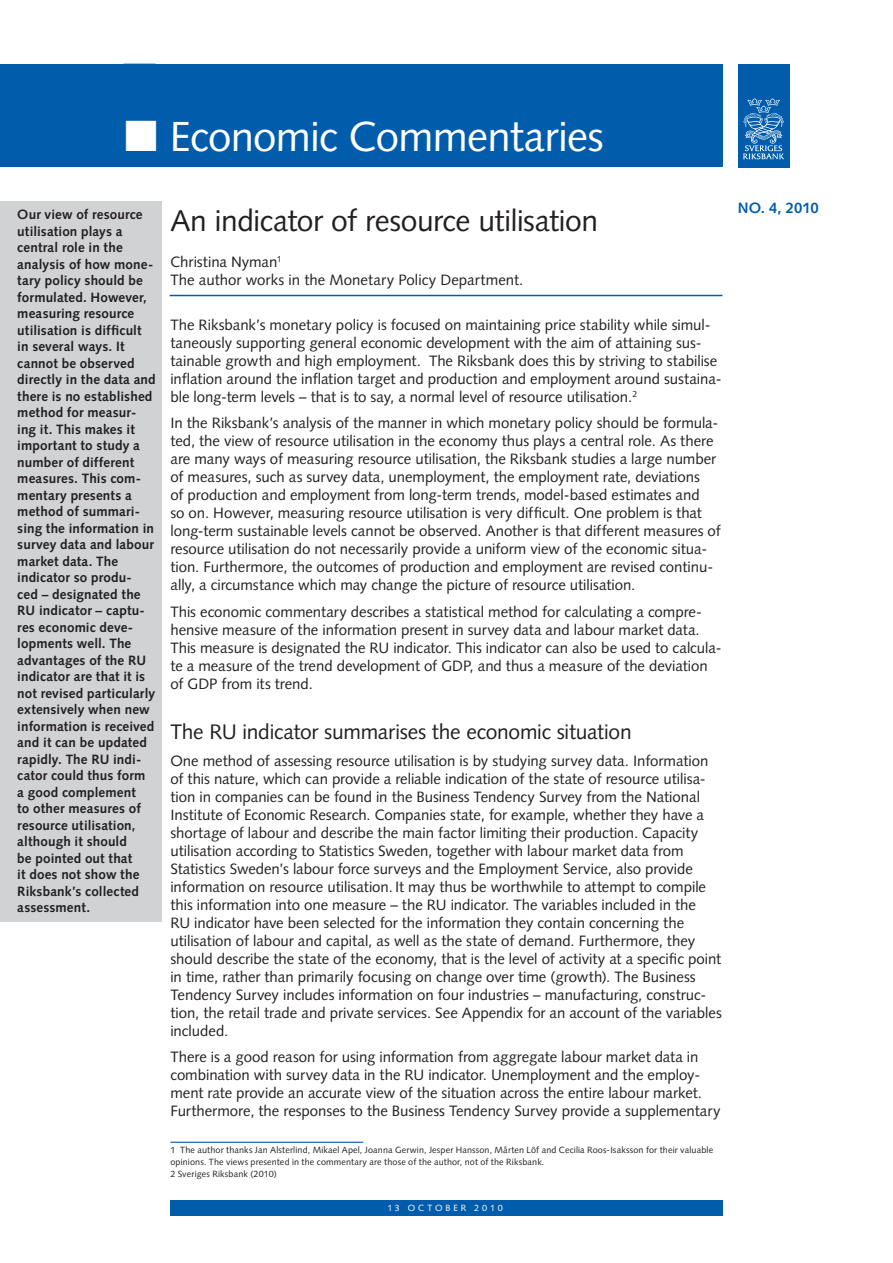
<style>
.page{position:relative;width:893px;height:1263px;background:#fff}
.page>*{position:absolute;margin:0;border:0;box-sizing:border-box;transform-origin:0 0}
.Brödtext{font:42px "Syntax";letter-spacing:-.015em;color:#fff}
.Rubrik{font:30px "Syntax";letter-spacing:-.015em;color:#231f20}
.Rubrik_1{font:21px "Syntax";letter-spacing:-.01em;color:#231f20}
.Brödtext-2{font:15px/18px "Syntax";letter-spacing:-.005em;color:#231f20}
.t1{font:700 15px "Syntax";color:#015dab}
.Grå_ruta{font:700 13.5px/16.5px "Syntax";letter-spacing:.01em;color:#231f20}
.Fotnotstext{font:9px/12px "Syntax";letter-spacing:.015em;color:#231f20}
.t2{font:9px "Syntax";letter-spacing:.32em;color:#fff}
.s1{font-family:"Monotype Sorts"}
</style>
<div class="page">
<div style="left:170px;top:1200px;width:552px;height:16px;background:#015dab"></div>
<div style="left:0;top:201px;width:162px;height:721px;background:#d1d2d4"></div>
<hr style="left:170px;top:295px;width:552px;height:1px;background:#015dab">
<div style="left:0;top:64px;width:723px;height:103px;background:#015dab"></div>
<div style="left:738px;top:64px;width:51px;height:103px;background:#015dab"></div>
<svg style="left:743px;top:98px;width:41px;height:61px"></svg>
<hr style="left:170px;top:1142px;width:193px;height:1px;background:#015dab">
<p class="Brödtext" style="left:125px;top:111px;width:480px"><span class="s1">n</span> Economic Commentaries</p>
<p class="Grå_ruta" style="left:17px;top:206px;width:137px">Our view of resource utilisation plays a central role in the analysis of how mone&shy;tary policy should be formulated. However, measuring resource</p>
<p class="Grå_ruta" style="left:17px;top:322px;width:140px">utilisation is difficult in several ways. It cannot be observed directly in the data and there is no established method for measur&shy;ing it. This makes it important to study a number of different measures. This com&shy;mentary presents a method of summari&shy;sing the information in survey data and labour market data. The indicator so produ-<br>ced – designated the<br>RU indicator – captu&shy;res economic deve&shy;lopments well. The advantages of the RU indicator are that it is not revised particularly extensively when new information is received and it can be updated rapidly. The RU indi&shy;cator could thus form<br>a good complement<br>to other measures of resource utilisation, although it should<br>be pointed out that<br>it does not show the<br>Riksbank’s collected assessment.</p>
<p class="Rubrik" style="left:170px;top:203px;width:429px">An indicator of resource utilisation</p>
<p class="Brödtext-2" style="left:170px;top:253px;width:113px">Christina Nyman<sup>1</sup></p>
<p class="Brödtext-2" style="left:170px;top:271px;width:355px">The author works in the Monetary Policy Department.</p>
<p class="Brödtext-2" style="left:170px;top:316px;width:553px">The Riksbank’s monetary policy is focused on maintaining price stability while simul&shy;taneously supporting general economic development with the aim of attaining sus&shy;tainable growth and high employment. The Riksbank does this by striving to stabilise inflation around the inflation target and production and employment around sustaina&shy;ble long-term levels – that is to say, a normal level of resource utilisation.<sup>2</sup></p>
<p class="Brödtext-2" style="left:170px;top:414px;width:552px">In the Riksbank’s analysis of the manner in which monetary policy should be formula&shy;ted, the view of resource utilisation in the economy thus plays a central role. As there are many ways of measuring resource utilisation, the Riksbank studies a large number of measures, such as survey data, unemployment, the employment rate, deviations<br>of production and employment from long-term trends, model-based estimates and<br>so on. However, measuring resource utilisation is very difficult. One problem is that long-term sustainable levels cannot be observed. Another is that different measures of resource utilisation do not necessarily provide a uniform view of the economic situa&shy;tion. Furthermore, the outcomes of production and employment are revised continu&shy;ally, a circumstance which may change the picture of resource utilisation.</p>
<p class="Brödtext-2" style="left:170px;top:603px;width:553px">This economic commentary describes a statistical method for calculating a compre&shy;hensive measure of the information present in survey data and labour market data.<br>This measure is designated the RU indicator. This indicator can also be used to calcula&shy;te a measure of the trend development of GDP, and thus a measure of the deviation of GDP from its trend.</p>
<p class="Rubrik_1" style="left:170px;top:720px;width:463px">The RU indicator summarises the economic situation</p>
<p class="Brödtext-2" style="left:170px;top:752px;width:553px">One method of assessing resource utilisation is by studying survey data. Information of this nature, which can provide a reliable indication of the state of resource utilisa&shy;tion in companies can be found in the Business Tendency Survey from the National Institute of Economic Research. Companies state, for example, whether they have a shortage of labour and describe the main factor limiting their production. Capacity utilisation according to Statistics Sweden, together with labour market data from Statistics Sweden’s labour force surveys and the Employment Service, also provide information on resource utilisation. It may thus be worthwhile to attempt to compile this information into one measure – the RU indicator. The variables included in the<br>RU indicator have been selected for the information they contain concerning the utilisation of labour and capital, as well as the state of demand. Furthermore, they should describe the state of the economy, that is the level of activity at a specific point in time, rather than primarily focusing on change over time (growth). The Business Tendency Survey includes information on four industries – manufacturing, construc&shy;tion, the retail trade and private services. See Appendix for an account of the variables included.</p>
<p class="Brödtext-2" style="left:170px;top:1048px;width:552px">There is a good reason for using information from aggregate labour market data in combination with survey data in the RU indicator. Unemployment and the employ&shy;ment rate provide an accurate view of the situation across the entire labour market.<br>Furthermore, the responses to the Business Tendency Survey provide a supplementary</p>
<p class="Fotnotstext" style="left:170px;top:1144px;width:544px">1 The author thanks Jan Alsterlind, Mikael Apel, Joanna Gerwin, Jesper Hansson, Mårten Löf and Cecilia Roos-Isaksson for their valuable opinions. The views presented in the commentary are those of the author, not of the Riksbank.</p>
<p class="Fotnotstext" style="left:170px;top:1168px;width:108px">2 Sveriges Riksbank (2010)</p>
<p class="t2" style="left:387px;top:1202px;width:117px">13 OCTOBER 2010</p>
<p class="t1" style="left:738px;top:199px;width:82px">NO. 4, 2010</p>
</div>
